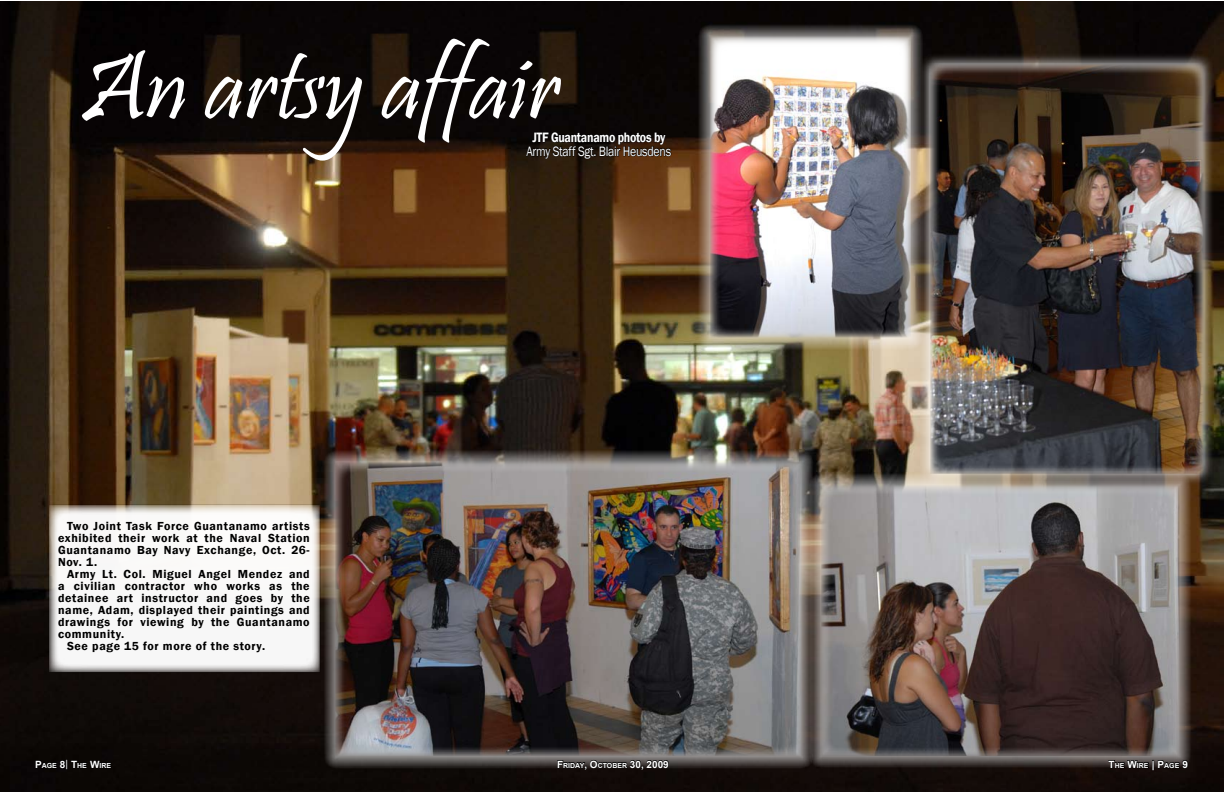
<style>
.page{position:relative;width:1224px;height:792px;background:#fff}
.page>*{position:absolute;margin:0;border:0;box-sizing:border-box;transform-origin:0 0}
.t1{font:100px "Pristina";color:#fff}
.t2{font:14px "Franklin Gothic";letter-spacing:-.025em;color:#fff;scale:.85 1}
.t3{font:600 14px "Franklin Gothic";letter-spacing:-.025em;color:#fff;scale:.85 1}
.t4{font:600 12px/12px "Franklin Gothic";letter-spacing:.05em;color:#000;text-align:justify}
.t5{font:700 7px "Arial";color:#fff}
.s1{font-size:10px}
.s2{font-weight:400;font-size:10px}
</style>
<div class="page">
<img style="left:0;top:1px;width:1224px;height:791px">
<img style="left:323px;top:450px;width:494px;height:321px">
<img style="left:336px;top:463px;width:466px;height:293px">
<svg style="left:919px;top:53px;width:301px;height:436px;background:#5d5343"></svg>
<img style="left:930px;top:64px;width:273px;height:409px">
<img style="left:697px;top:23px;width:229px;height:329px">
<img style="left:710px;top:36px;width:201px;height:301px">
<svg style="left:809px;top:473px;width:385px;height:298px;background:#675c53"></svg>
<img style="left:821px;top:485px;width:358px;height:271px">
<svg style="left:525px;top:131px;width:147px;height:29px;background:#160d05"></svg>
<svg style="left:50px;top:506px;width:269px;height:165px"></svg>
<div style="left:48px;top:504px;width:273px;height:169px;border:1px solid #000"></div>
<svg style="left:557px;top:759px;width:113px;height:12px"></svg>
<svg style="left:35px;top:758px;width:77px;height:12px"></svg>
<svg style="left:1108px;top:758px;width:81px;height:12px"></svg>
<h1 class="t1" style="left:82px;top:31px;width:479px">An artsy affair</h1>
<p class="t3" style="left:532px;top:129px;width:158px">JTF Guantanamo photos by</p>
<p class="t2" style="left:527px;top:142px;width:172px">Army Staff Sgt. Blair Heusdens</p>
<p class="t4" style="left:58px;top:520px;width:253px;text-indent:9px">Two Joint Task Force Guantanamo artists exhibited their work at the Naval Station Guantanamo Bay Navy Exchange, Oct. 26- Nov. 1.</p>
<p class="t4" style="left:67px;top:568px;width:244px">Army Lt. Col. Miguel Angel Mendez and</p>
<p class="t4" style="left:58px;top:580px;width:253px">a civilian contractor who works as the</p>
<p class="t4" style="left:58px;top:592px;width:253px">detainee art instructor and goes by the</p>
<p class="t4" style="left:58px;top:604px;width:253px">name, Adam, displayed their paintings and</p>
<p class="t4" style="left:58px;top:616px;width:253px">drawings for viewing by the Guantanamo</p>
<p class="t4" style="left:58px;top:628px;width:68px">community.</p>
<p class="t4" style="left:67px;top:640px;width:200px">See page 15 for more of the story.</p>
<p class="t5" style="left:35px;top:761px;width:78px"><span class="s1">P</span>AGE <span class="s1">8</span><span class="s2">|</span> <span class="s1">T</span>HE <span class="s1">W</span>IRE</p>
<p class="t5" style="left:557px;top:761px;width:113px"><span class="s1">F</span>RIDAY<span class="s1">, O</span>CTOBER <span class="s1">30, 2009</span></p>
<p class="t5" style="left:1109px;top:761px;width:81px"><span class="s1">T</span>HE <span class="s1">W</span>IRE <span class="s1">| P</span>AGE <span class="s1">9</span></p>
</div>
